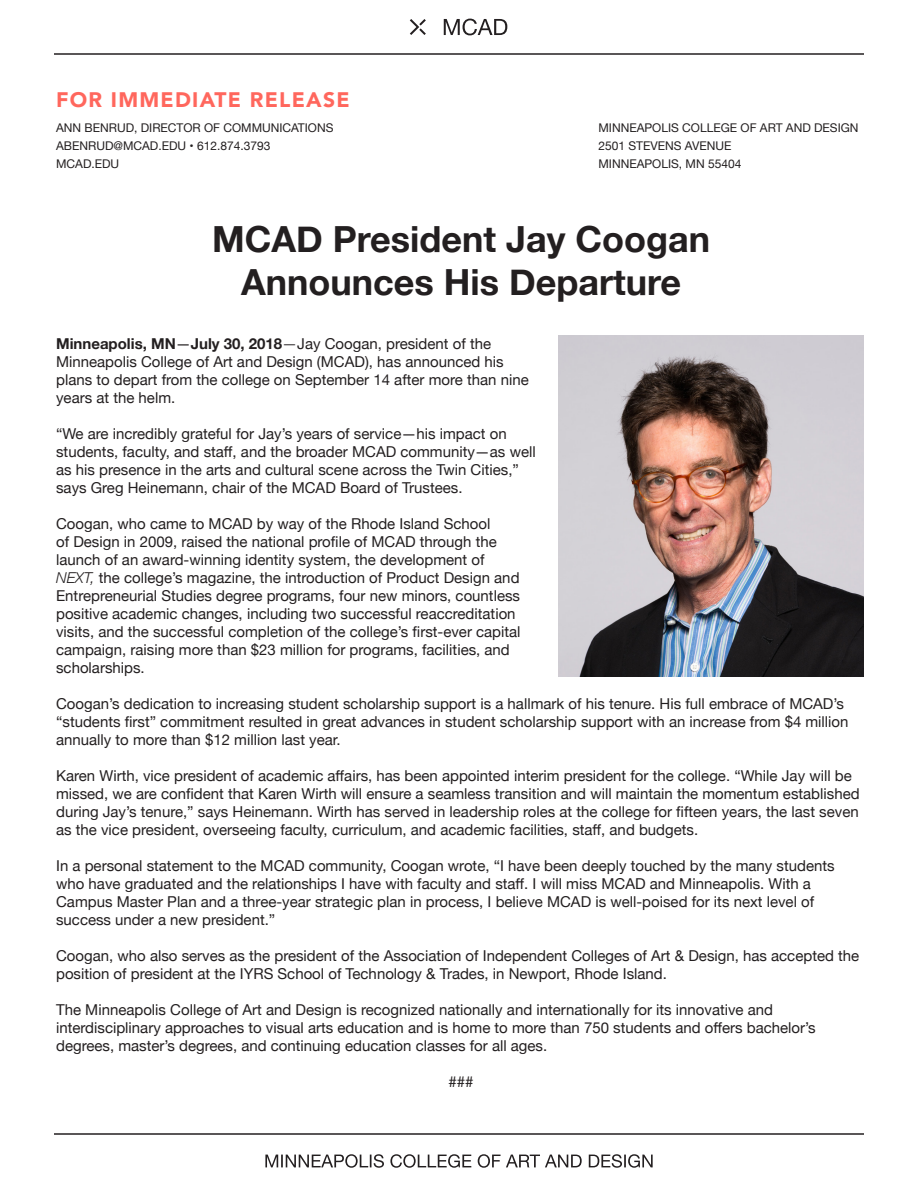
<style>
.page{position:relative;width:918px;height:1188px;background:#fff}
.page>*{position:absolute;margin:0;border:0;box-sizing:border-box;transform-origin:0 0}
.t1{font:700 36px "Helvetica Neue";color:#231f20}
.t2{font:900 21px "Avenir";letter-spacing:.06em;color:#ff675d}
.t3{font:15px/18px "Helvetica Neue";color:#231f20}
.t4{font:700 15px "Helvetica Neue";color:#231f20}
.t5{font:12px "Helvetica Neue";color:#231f20}
.s1{font-weight:400}
.s2{font-weight:300}
.s3{font-weight:300;font-style:italic}
</style>
<div class="page">
<hr style="left:54px;top:53px;width:810px;height:2px;background:#231f20">
<hr style="left:54px;top:1133px;width:810px;height:2px;background:#231f20">
<svg style="left:410px;top:19px;width:97px;height:16px"></svg>
<svg style="left:265px;top:1154px;width:388px;height:14px"></svg>
<img style="left:559px;top:336px;width:304px;height:340px">
<p class="t2" style="left:56px;top:82px;width:295px">FOR IMMEDIATE RELEASE</p>
<p class="t5" style="left:56px;top:119px;width:279px">ANN BENRUD, DIRECTOR OF COMMUNICATIONS</p>
<p class="t5" style="left:56px;top:137px;width:216px">ABENRUD@MCAD.EDU • 612.874.3793</p>
<p class="t5" style="left:56px;top:155px;width:65px">MCAD.EDU</p>
<p class="t5" style="left:599px;top:119px;width:262px">MINNEAPOLIS COLLEGE OF ART AND DESIGN</p>
<p class="t5" style="left:599px;top:137px;width:135px">2501 STEVENS AVENUE</p>
<p class="t5" style="left:599px;top:155px;width:144px">MINNEAPOLIS, MN 55404</p>
<p class="t1" style="left:212px;top:211px;width:500px">MCAD President Jay Coogan</p>
<p class="t1" style="left:241px;top:254px;width:442px">Announces His Departure</p>
<p class="t4" style="left:56px;top:332px;width:437px">Minneapolis, MN<span class="s1">—</span>July 30, 2018<span class="s2">—</span><span class="s1">Jay Coogan, president of the</span></p>
<p class="t3" style="left:56px;top:353px;width:449px">Minneapolis College of Art and Design (MCAD), has announced his</p>
<p class="t3" style="left:56px;top:371px;width:474px">plans to depart from the college on September 14 after more than nine years at the helm.</p>
<p class="t3" style="left:56px;top:425px;width:481px">“We are incredibly grateful for Jay’s years of service—his impact on students, faculty, and staff, and the broader MCAD community—as well as his presence in the arts and cultural scene across the Twin Cities,” says Greg Heinemann, chair of the MCAD Board of Trustees.</p>
<p class="t3" style="left:56px;top:515px;width:466px">Coogan, who came to MCAD by way of the Rhode Island School<br>of Design in 2009, raised the national profile of MCAD through the launch of an award-winning identity system, the development of <span class="s3">NEXT,</span> the college’s magazine, the introduction of Product Design and Entrepreneurial Studies degree programs, four new minors, countless positive academic changes, including two successful reaccreditation visits, and the successful completion of the college’s first-ever capital campaign, raising more than $23 million for programs, facilities, and scholarships.</p>
<p class="t3" style="left:56px;top:695px;width:794px">Coogan’s dedication to increasing student scholarship support is a hallmark of his tenure. His full embrace of MCAD’s “students first” commitment resulted in great advances in student scholarship support with an increase from $4 million annually to more than $12 million last year.</p>
<p class="t3" style="left:56px;top:767px;width:805px">Karen Wirth, vice president of academic affairs, has been appointed interim president for the college. “While Jay will be missed, we are confident that Karen Wirth will ensure a seamless transition and will maintain the momentum established during Jay’s tenure,” says Heinemann. Wirth has served in leadership roles at the college for fifteen years, the last seven as the vice president, overseeing faculty, curriculum, and academic facilities, staff, and budgets.</p>
<p class="t3" style="left:56px;top:857px;width:780px">In a personal statement to the MCAD community, Coogan wrote, “I have been deeply touched by the many students who have graduated and the relationships I have with faculty and staff. I will miss MCAD and Minneapolis. With a</p>
<p class="t3" style="left:56px;top:893px;width:760px">Campus Master Plan and a three-year strategic plan in process, I believe MCAD is well-poised for its next level of</p>
<p class="t3" style="left:56px;top:911px;width:221px">success under a new president.”</p>
<p class="t3" style="left:56px;top:947px;width:805px">Coogan, who also serves as the president of the Association of Independent Colleges of Art &amp; Design, has accepted the position of president at the IYRS School of Technology &amp; Trades, in Newport, Rhode Island.</p>
<p class="t3" style="left:56px;top:1001px;width:761px">The Minneapolis College of Art and Design is recognized nationally and internationally for its innovative and interdisciplinary approaches to visual arts education and is home to more than 750 students and offers bachelor’s degrees, master’s degrees, and continuing education classes for all ages.</p>
<p class="t3" style="left:449px;top:1073px;width:27px">###</p>
</div>
